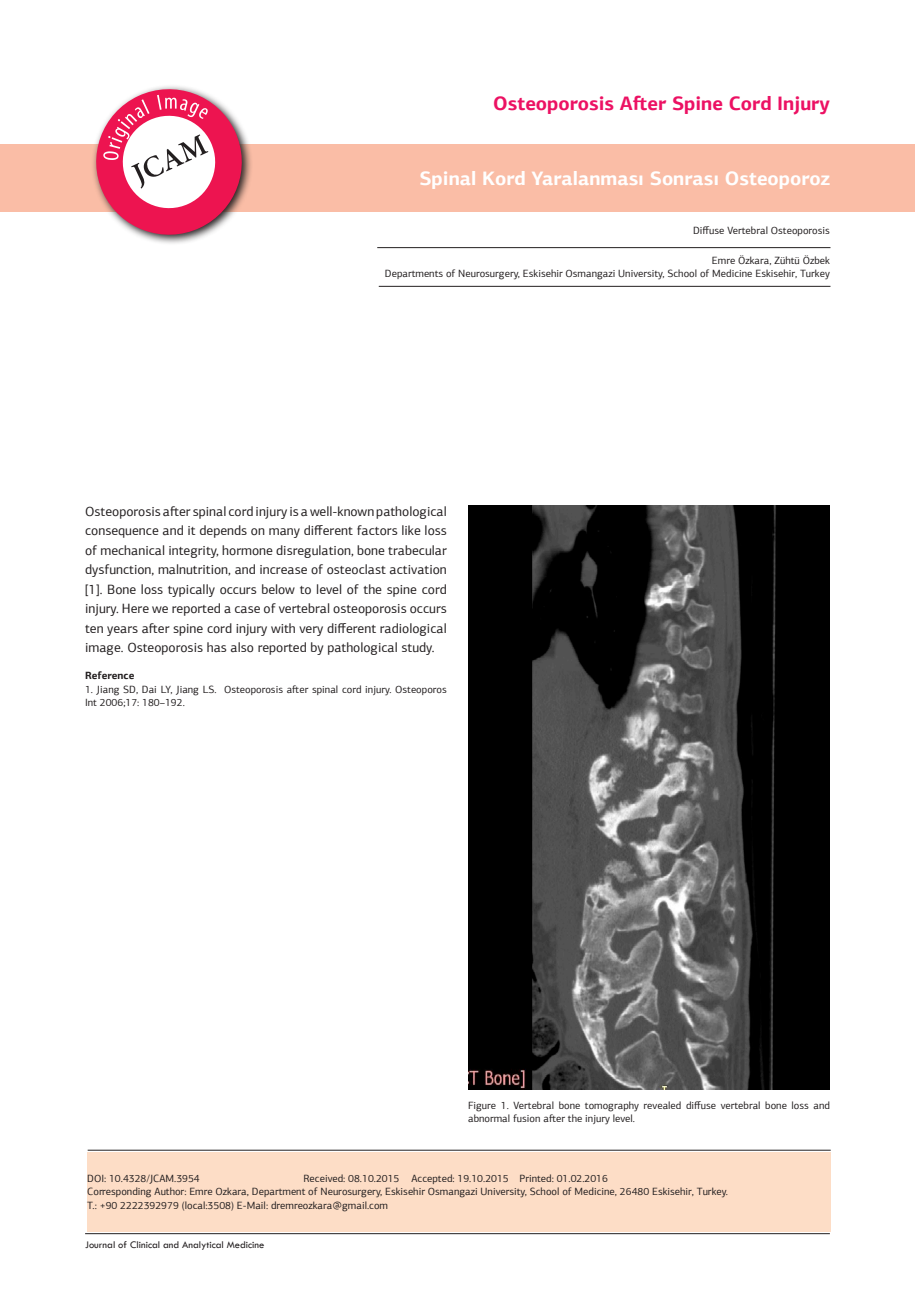
<style>
.page{position:relative;width:915px;height:1306px;background:#fff}
.page>*{position:absolute;margin:0;border:0;box-sizing:border-box;transform-origin:0 0}
.t1{font:700 19.5px "PF Agora Sans Pro";color:#fff}
.t2{font:700 19.5px "PF Agora Sans Pro";color:#ec1163}
.t3{font:13.5px/19.5px "PF Agora Sans Pro";color:#231f20;text-align:justify}
.t4{font:10.5px/13.5px "PF Agora Sans Pro";color:#231f20}
.t5{font:10.5px "Tw Cen";color:#231f20}
.t6{font:700 10.5px "PF Agora Sans Pro";color:#231f20}
</style>
<div class="page">
<div style="left:1px;top:144px;width:913px;height:67px;background:#fabda6"></div>
<hr style="left:88px;top:1149px;width:742px;height:1px;background:#231f20">
<hr style="left:377px;top:247px;width:453px;height:1px;background:#231f20">
<hr style="left:378px;top:286px;width:452px;height:1px;background:#231f20">
<svg style="left:86px;top:86px;width:166px;height:158px"></svg>
<div style="left:87px;top:1151px;width:743px;height:80px;background:#fdddc6"></div>
<img style="left:468px;top:505px;width:361px;height:584px">
<hr style="left:85px;top:1233px;width:744px;height:1px;background:#231f20">
<p class="t2" style="left:493px;top:91px;width:338px">Osteoporosis After Spine Cord Injury</p>
<p class="t1" style="left:419px;top:166px;width:412px">Spinal Kord Yaralanması Sonrası Osteoporoz</p>
<p class="t4" style="left:692px;top:223px;width:138px">Diffuse Vertebral Osteoporosis</p>
<p class="t4" style="left:385px;top:253px;width:446px;text-align:right">Emre Özkara, Zühtü Özbek<br>Departments of Neurosurgery, Eskisehir Osmangazi University, School of Medicine Eskisehir, Turkey</p>
<p class="t3" style="left:85px;top:501px;width:363px">Osteoporosis after spinal cord injury is a well-known pathological consequence and it depends on many different factors like loss of mechanical integrity, hormone disregulation, bone trabecular dysfunction, malnutrition, and increase of osteoclast activation [1]. Bone loss typically occurs below to level of the spine cord injury. Here we reported a case of vertebral osteoporosis occurs ten years after spine cord injury with very different radiological image. Osteoporosis has also reported by pathological study.</p>
<p class="t6" style="left:85px;top:669px;width:51px">Reference</p>
<p class="t4" style="left:85px;top:682px;width:363px">1. Jiang SD, Dai LY, Jiang LS. Osteoporosis after spinal cord injury. Osteoporos<br>Int 2006;17: 180–192.</p>
<p class="t4" style="left:468px;top:1098px;width:363px">Figure 1. Vertebral bone tomography revealed diffuse vertebral bone loss and abnormal fusion after the injury level.</p>
<p class="t4" style="left:87px;top:1171px;width:642px;text-indent:216px">Received: 08.10.2015 Accepted: 19.10.2015 Printed: 01.02.2016<br>Corresponding Author: Emre Ozkara, Department of Neurosurgery, Eskisehir Osmangazi University, School of Medicine, 26480 Eskisehir, Turkey.<br>T.: +90 2222392979 (local:3508) E-Mail: dremreozkara@gmail.com</p>
<p class="t5" style="left:85px;top:1237px;width:181px">Journal of Clinical and Analytical Medicine</p>
<p class="t4" style="left:87px;top:1171px;width:114px">DOI: 10.4328/JCAM.3954</p>
</div>
